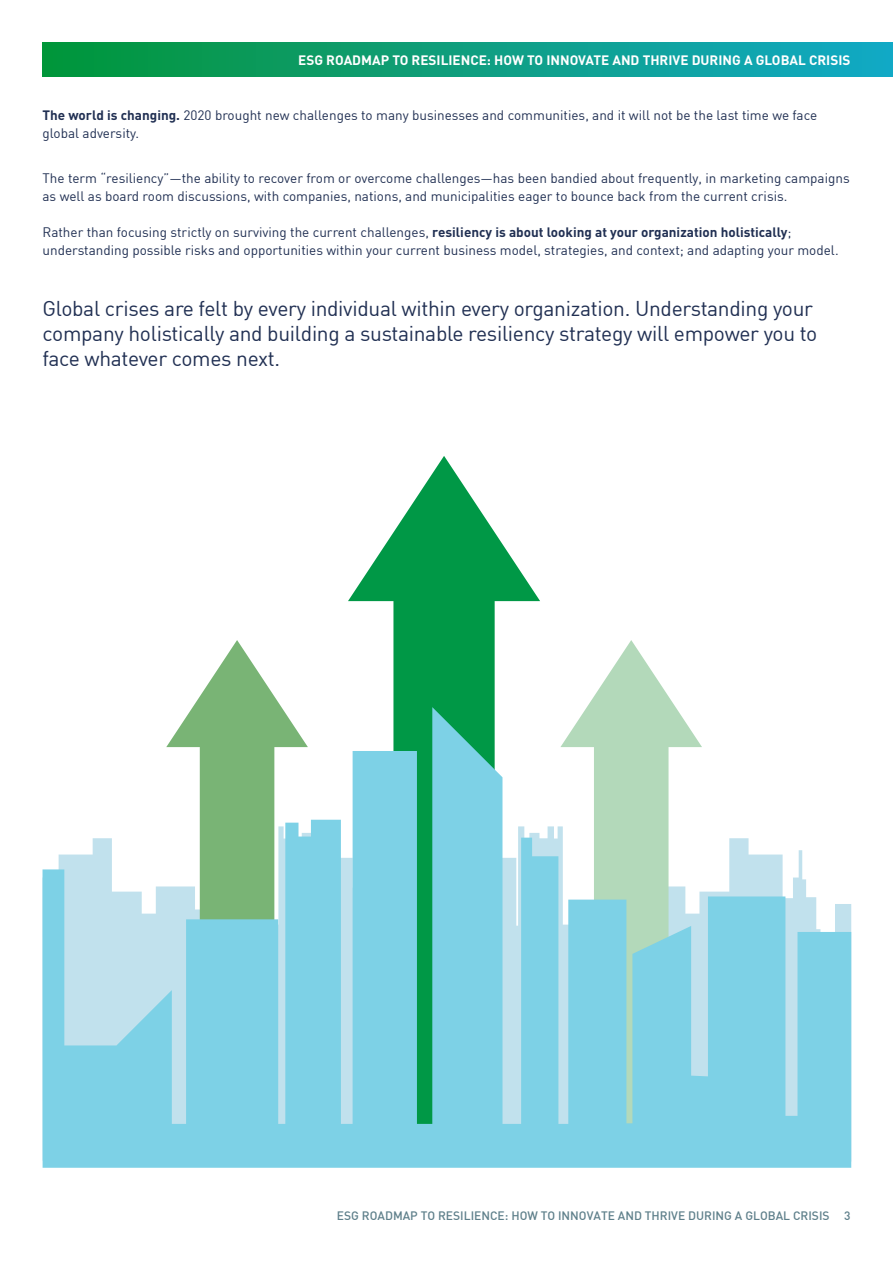
<style>
.page{position:relative;width:893px;height:1263px;background:#fff}
.page>*{position:absolute;margin:0;border:0;box-sizing:border-box;transform-origin:0 0}
.t1{font:21px/25.2px "DIN";letter-spacing:-.015em;color:#213053}
.t2{font:13.5px/18px "DIN";color:#213053}
.t3{font:700 13.5px "DIN";color:#fff}
.t4{font:500 12px "DIN";color:#5e7f8a}
.s1{font-weight:700}
</style>
<div class="page">
<div style="left:43px;top:43px;width:850px;height:33px;background:linear-gradient(to right,#059537,#14a9c6)"></div>
<svg style="left:348px;top:456px;width:192px;height:251px;fill:#009846"></svg>
<svg style="left:587px;top:640px;width:89px;height:67px"></svg>
<svg style="left:193px;top:640px;width:89px;height:67px"></svg>
<svg style="left:43px;top:707px;width:808px;height:461px;fill:#7dd1e6"></svg>
<p class="t3" style="left:298px;top:51px;width:554px">ESG ROADMAP TO RESILIENCE: HOW TO INNOVATE AND THRIVE DURING A GLOBAL CRISIS</p>
<p class="t2" style="left:43px;top:105px;width:776px"><span class="s1">The world is changing.</span> 2020 brought new challenges to many businesses and communities, and it will not be the last time we face global adversity.</p>
<p class="t2" style="left:43px;top:168px;width:809px">The term “resiliency”—the ability to recover from or overcome challenges—has been bandied about frequently, in marketing campaigns as well as board room discussions, with companies, nations, and municipalities eager to bounce back from the current crisis.</p>
<p class="t2" style="left:43px;top:222px;width:798px">Rather than focusing strictly on surviving the current challenges, <span class="s1">resiliency is about looking at your organization holistically</span>; understanding possible risks and opportunities within your current business model, strategies, and context; and adapting your model.</p>
<h1 class="t1" style="left:43px;top:295px;width:776px">Global crises are felt by every individual within every organization. Understanding your company holistically and building a sustainable resiliency strategy will empower you to face whatever comes next.</h1>
<p class="t4" style="left:337px;top:1208px;width:515px">ESG ROADMAP TO RESILIENCE: HOW TO INNOVATE AND THRIVE DURING A GLOBAL CRISIS 3</p>
</div>
